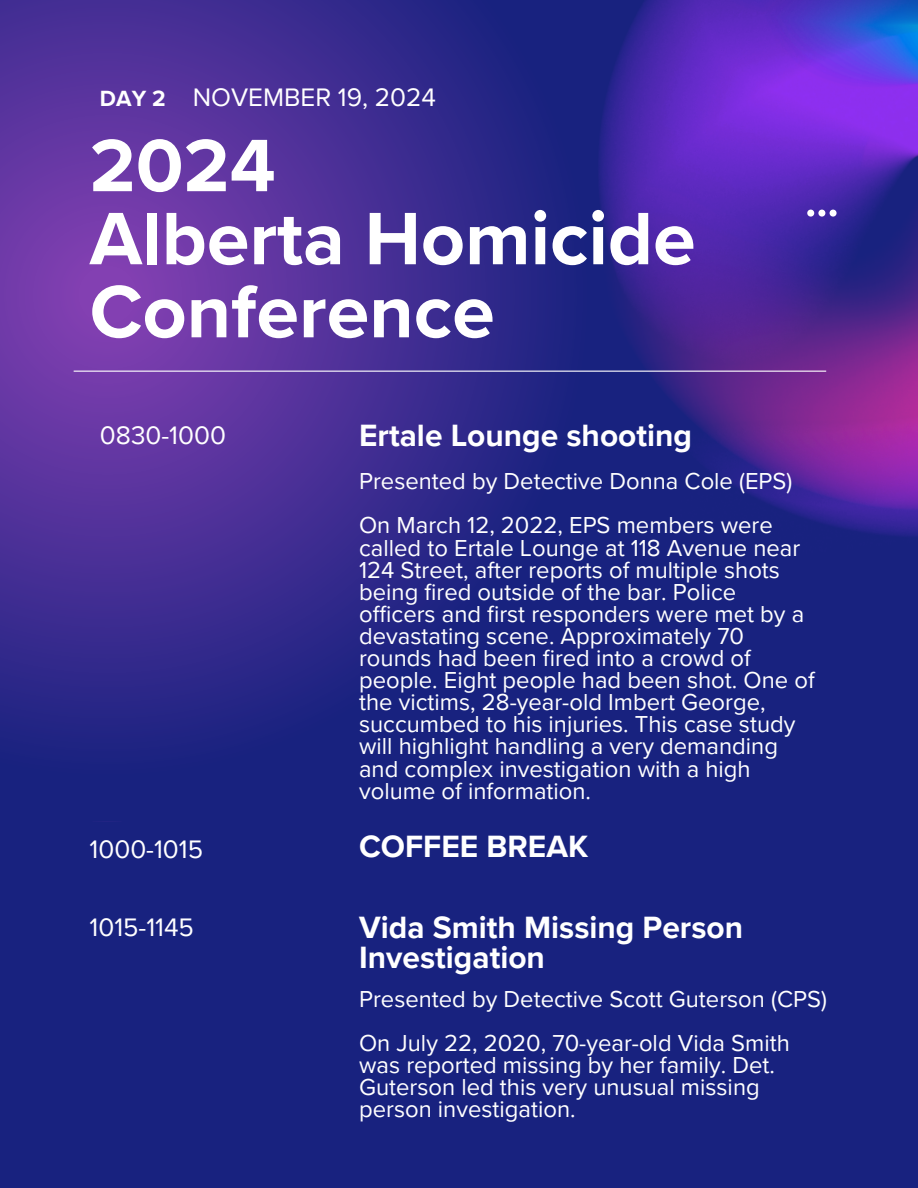
<style>
.page{position:relative;width:918px;height:1188px;background:#18227f}
.page>*{position:absolute;margin:0;border:0;box-sizing:border-box;transform-origin:0 0}
.t1{font:700 76.95px/73.1px "Proxima Nova";color:#fff}
.t2{font:700 31.8px/29.7px "Proxima Nova";color:#fff}
.t3{font:26.1px "Proxima Nova";color:#fff}
.t4{font:23.85px/22px "Proxima Nova";color:#fff}
.t5{font:700 22.65px "Proxima Nova";color:#fff}
</style>
<div class="page">
<img style="left:634px;top:0;width:284px;height:535px">
<svg style="left:0;top:0;width:634px;height:731px"></svg>
<svg style="left:807px;top:210px;width:29px;height:6px"></svg>
<hr style="left:74px;top:371px;width:752px;height:1px;background:#fff">
<h5 class="t3" style="left:193px;top:81px;width:245px">NOVEMBER 19, 2024</h5>
<h4 class="t5" style="left:100px;top:85px;width:67px">DAY 2</h4>
<p class="t1" style="left:90px;top:131px;width:607px">2024<br>Alberta Homicide<br>Conference</p>
<h5 class="t3" style="left:100px;top:420px;width:128px">0830-1000</h5>
<h5 class="t3" style="left:90px;top:834px;width:115px">1000-1015</h5>
<p class="t2" style="left:359px;top:421px;width:334px">Ertale Lounge shooting</p>
<h1 class="t4" style="left:359px;top:471px;width:435px">Presented by Detective Donna Cole (EPS)</h1>
<h3 class="t4" style="left:359px;top:515px;width:457px">On March 12, 2022, EPS members were called to Ertale Lounge at 118 Avenue near 124 Street, after reports of multiple shots being fired outside of the bar. Police officers and first responders were met by a devastating scene. Approximately 70 rounds had been fired into a crowd of people. Eight people had been shot. One of the victims, 28-year-old Imbert George, succumbed to his injuries. This case study will highlight handling a very demanding and complex investigation with a high volume of information.</h3>
<p class="t2" style="left:359px;top:832px;width:231px">COFFEE BREAK</p>
<h5 class="t3" style="left:90px;top:912px;width:106px">1015-1145</h5>
<h2 class="t2" style="left:359px;top:914px;width:386px">Vida Smith Missing Person<br>Investigation</h2>
<h5 class="t4" style="left:359px;top:988px;width:469px">Presented by Detective Scott Guterson (CPS)</h5>
<h3 class="t4" style="left:359px;top:1032px;width:432px">On July 22, 2020, 70-year-old Vida Smith was reported missing by her family. Det.<br>Guterson led this very unusual missing person investigation.</h3>
</div>
